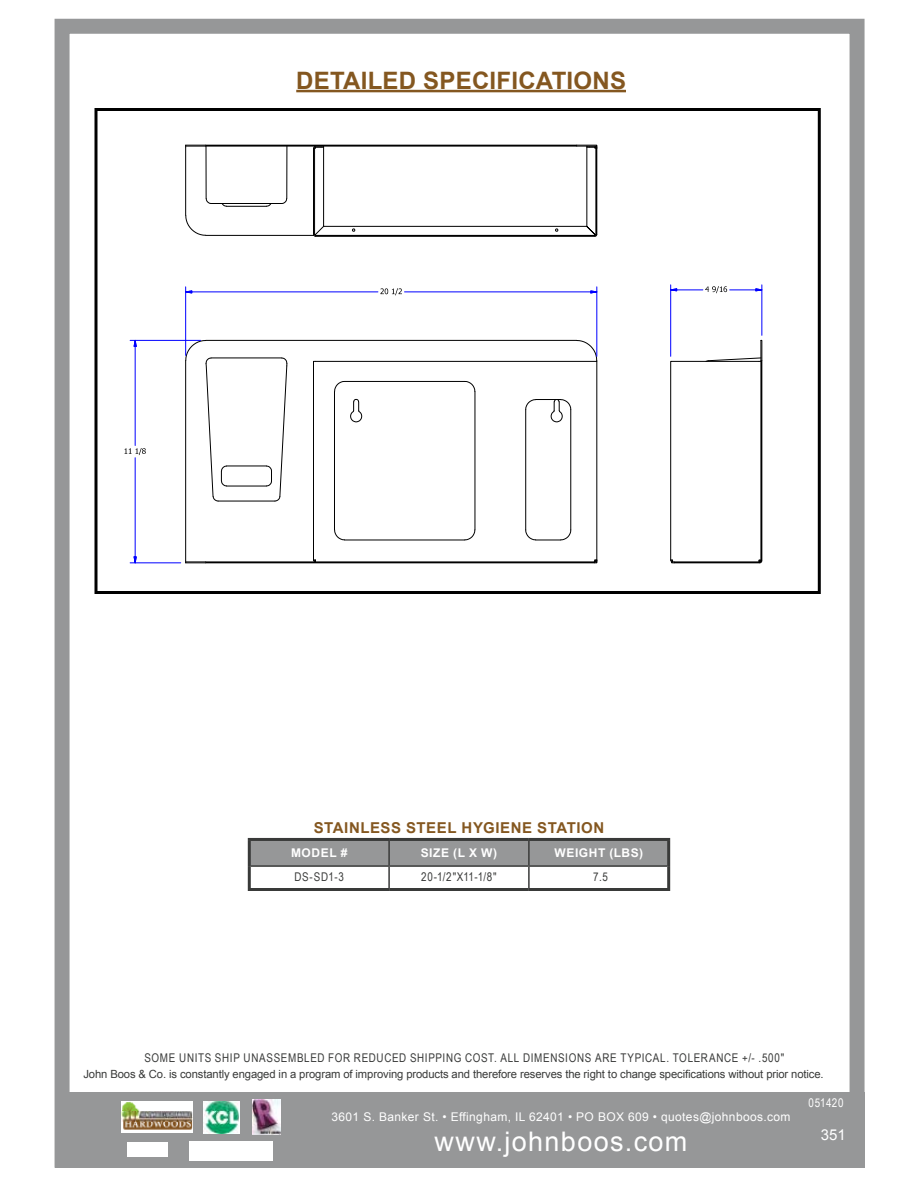
<style>
.page{position:relative;width:918px;height:1188px;background:#fff}
.page>*{position:absolute;margin:0;border:0;box-sizing:border-box;transform-origin:0 0}
.t1{font:27px "Arial";letter-spacing:.05em;color:#fff}
.t2{font:700 24px "Arial";letter-spacing:.01em;color:#845720}
.t3{font:700 15px "Arial";letter-spacing:.035em;color:#845720}
.t4{font:15px "Arial";color:#fff}
.t5{font:12px "Arial Narrow";letter-spacing:.055em;color:#393a39}
.t6{font:12px "Arial";letter-spacing:.03em;color:#fff}
.t7{font:700 12px "Arial";letter-spacing:.05em;color:#fff}
.t8{font:12px "Arial Narrow";letter-spacing:.035em;color:#fff}
.t9{font:11.25px "Arial";letter-spacing:-.01em;color:#393a39}
</style>
<div class="page">
<div style="left:55px;top:1092px;width:810px;height:76px;background:#969798"></div>
<div style="left:55px;top:19px;width:810px;height:1149px;border:15px solid #969798"></div>
<div style="left:190px;top:1141px;width:83px;height:19px;background:#fff"></div>
<img style="left:127px;top:1143px;width:40px;height:14px">
<img style="left:204px;top:1101px;width:35px;height:32px">
<img style="left:252px;top:1100px;width:28px;height:35px">
<img style="left:121px;top:1101px;width:71px;height:32px">
<div style="left:251px;top:841px;width:416px;height:24px;background:#969798"></div>
<hr style="left:248px;top:841px;width:3px;height:25px;background:#393a39">
<hr style="left:248px;top:838px;width:141px;height:3px;background:#393a39">
<hr style="left:389px;top:838px;width:140px;height:3px;background:#393a39">
<hr style="left:529px;top:838px;width:141px;height:3px;background:#393a39">
<hr style="left:667px;top:841px;width:3px;height:25px;background:#393a39">
<hr style="left:248px;top:866px;width:3px;height:22px;background:#393a39">
<hr style="left:248px;top:888px;width:141px;height:3px;background:#393a39">
<hr style="left:667px;top:866px;width:3px;height:22px;background:#393a39">
<hr style="left:389px;top:888px;width:140px;height:3px;background:#393a39">
<hr style="left:529px;top:888px;width:141px;height:3px;background:#393a39">
<hr style="left:528px;top:841px;width:2px;height:24px;background:#393a39">
<hr style="left:528px;top:867px;width:2px;height:21px;background:#393a39">
<hr style="left:251px;top:865px;width:138px;height:2px;background:#393a39">
<hr style="left:389px;top:865px;width:140px;height:2px;background:#393a39">
<hr style="left:529px;top:865px;width:138px;height:2px;background:#393a39">
<hr style="left:388px;top:841px;width:2px;height:24px;background:#393a39">
<hr style="left:388px;top:867px;width:2px;height:21px;background:#393a39">
<hr style="left:296px;top:90px;width:330px;height:2px;background:#845720">
<div style="left:94px;top:108px;width:727px;height:486px;border:3px solid #000"></div>
<svg style="left:186px;top:144px;width:127px;height:91px"></svg>
<svg style="left:185px;top:214px;width:22px;height:22px"></svg>
<hr style="left:185px;top:147px;width:1px;height:68px;background:#000">
<hr style="left:206px;top:235px;width:108px;height:1px;background:#000">
<svg style="left:185px;top:144px;width:22px;height:3px"></svg>
<hr style="left:206px;top:145px;width:371px;height:1px;background:#000">
<hr style="left:206px;top:146px;width:371px;height:1px;background:#000">
<svg style="left:313px;top:144px;width:285px;height:93px"></svg>
<hr style="left:315px;top:235px;width:280px;height:1px;background:#000">
<hr style="left:315px;top:236px;width:280px;height:1px;background:#000">
<svg style="left:221px;top:202px;width:6px;height:5px"></svg>
<svg style="left:266px;top:202px;width:6px;height:5px"></svg>
<hr style="left:226px;top:206px;width:41px;height:1px;background:#000">
<svg style="left:281px;top:198px;width:7px;height:6px"></svg>
<hr style="left:286px;top:146px;width:1px;height:53px;background:#000">
<svg style="left:205px;top:198px;width:7px;height:6px"></svg>
<hr style="left:206px;top:146px;width:1px;height:53px;background:#000">
<hr style="left:211px;top:203px;width:71px;height:1px;background:#000">
<svg style="left:124px;top:286px;width:474px;height:278px"></svg>
<hr style="left:206px;top:562px;width:388px;height:1px;background:#000">
<svg style="left:185px;top:561px;width:22px;height:3px"></svg>
<hr style="left:206px;top:340px;width:371px;height:1px;background:#000">
<svg style="left:576px;top:340px;width:22px;height:21px"></svg>
<hr style="left:185px;top:360px;width:1px;height:201px;background:#000">
<svg style="left:593px;top:561px;width:5px;height:3px"></svg>
<svg style="left:313px;top:361px;width:4px;height:201px"></svg>
<svg style="left:315px;top:361px;width:283px;height:200px"></svg>
<svg style="left:185px;top:340px;width:103px;height:162px"></svg>
<hr style="left:211px;top:274px;width:71px;height:1px;background:#000">
<hr style="left:185px;top:287px;width:1px;height:68px;background:#00f">
<hr style="left:597px;top:287px;width:1px;height:69px;background:#00f">
<hr style="left:192px;top:292px;width:186px;height:1px;background:#00f">
<hr style="left:405px;top:292px;width:186px;height:1px;background:#00f">
<svg style="left:184px;top:291px;width:8px;height:2px"></svg>
<svg style="left:591px;top:291px;width:7px;height:2px"></svg>
<svg style="left:380px;top:288px;width:22px;height:7px"></svg>
<hr style="left:130px;top:340px;width:71px;height:1px;background:#00f">
<hr style="left:130px;top:563px;width:51px;height:1px;background:#00f">
<hr style="left:135px;top:346px;width:1px;height:100px;background:#00f">
<hr style="left:135px;top:458px;width:1px;height:99px;background:#00f">
<svg style="left:134px;top:339px;width:2px;height:8px"></svg>
<svg style="left:134px;top:557px;width:2px;height:7px"></svg>
<svg style="left:125px;top:448px;width:21px;height:7px"></svg>
<svg style="left:670px;top:340px;width:93px;height:224px"></svg>
<hr style="left:762px;top:285px;width:1px;height:50px;background:#00f">
<hr style="left:670px;top:285px;width:1px;height:71px;background:#00f">
<svg style="left:670px;top:286px;width:93px;height:7px"></svg>
<h2 class="t2" style="left:296px;top:64px;width:331px">DETAILED SPECIFICATIONS</h2>
<h3 class="t3" style="left:314px;top:818px;width:292px">STAINLESS STEEL HYGIENE STATION</h3>
<p class="t7" style="left:291px;top:845px;width:58px">MODEL #</p>
<p class="t7" style="left:421px;top:845px;width:78px">SIZE (L X W)</p>
<p class="t7" style="left:555px;top:845px;width:90px">WEIGHT (LBS)</p>
<p class="t5" style="left:294px;top:868px;width:51px">DS-SD1-3</p>
<p class="t5" style="left:421px;top:868px;width:77px">20-1/2"X11-1/8"</p>
<p class="t5" style="left:593px;top:868px;width:16px">7.5</p>
<p class="t5" style="left:144px;top:1049px;width:641px">SOME UNITS SHIP UNASSEMBLED FOR REDUCED SHIPPING COST. ALL DIMENSIONS ARE TYPICAL. TOLERANCE +/- .500"</p>
<p class="t9" style="left:83px;top:1067px;width:742px">John Boos &amp; Co. is constantly engaged in a program of improving products and therefore reserves the right to change specifications without prior notice.</p>
<p class="t6" style="left:332px;top:1109px;width:460px">3601 S. Banker St. • Effingham, IL 62401 • PO BOX 609 • quotes@johnboos.com</p>
<h1 class="t1" style="left:435px;top:1124px;width:254px">www.johnboos.com</h1>
<p class="t8" style="left:809px;top:1094px;width:36px">051420</p>
<h3 class="t4" style="left:821px;top:1125px;width:27px">351</h3>
</div>
